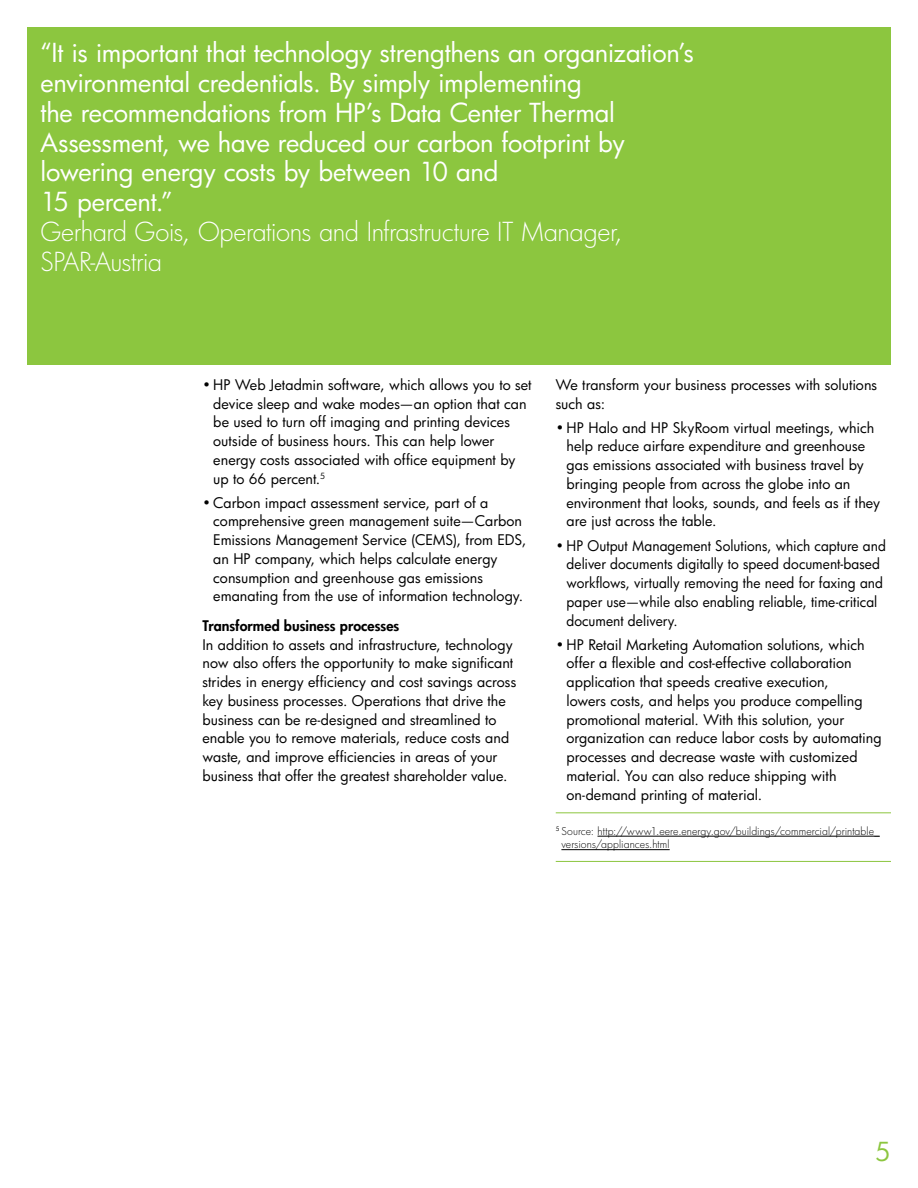
<style>
.page{position:relative;width:918px;height:1188px;background:#fff}
.page>*{position:absolute;margin:0;border:0;box-sizing:border-box;transform-origin:0 0}
.t1{font:25.5px/30px "HP Futura";letter-spacing:-.01em;color:#fff}
.t2{font:300 25.5px/30px "HP Futura";letter-spacing:-.02em;color:#fff}
.t3{font:25.5px "HP Futura";color:#8cc63f}
.t4{font:14.25px/18.8px "HP Futura";color:#000}
.t5{font:14.25px/18.8px "HP Futura";color:#000;scale:.96 1}
.t6{font:800 14.25px "HP Futura";letter-spacing:.005em;color:#000}
.t7{font:300 10.5px/13.5px "HP Futura";letter-spacing:.005em;color:#000}
</style>
<div class="page">
<div style="left:27px;top:27px;width:864px;height:337px;background:#8cc63f"></div>
<hr style="left:556px;top:812px;width:335px;height:1px;background:#8cc63f">
<hr style="left:597px;top:836px;width:283px;height:1px;background:#000">
<hr style="left:561px;top:849px;width:109px;height:1px;background:#000">
<hr style="left:556px;top:861px;width:335px;height:1px;background:#8cc63f">
<p class="t1" style="left:40px;top:37px;width:655px">“It is important that technology strengthens an organization’s environmental credentials. By simply implementing<br>the recommendations from HP’s Data Center Thermal Assessment, we have reduced our carbon footprint by lowering energy costs by between 10 and<br>15 percent.”</p>
<h1 class="t2" style="left:40px;top:217px;width:584px">Gerhard Gois, Operations and Infrastructure IT Manager,<br>SPAR-Austria</h1>
<p class="t4" style="left:213px;top:375px;width:320px;text-indent:-11px">• HP Web Jetadmin software, which allows you to set device sleep and wake modes—an option that can be used to turn off imaging and printing devices outside of business hours. This can help lower energy costs associated with office equipment by up to 66 percent.<sup>5</sup></p>
<p class="t4" style="left:213px;top:493px;width:315px;text-indent:-11px">• Carbon impact assessment service, part of a comprehensive green management suite—Carbon Emissions Management Service (CEMS), from EDS, an HP company, which helps calculate energy consumption and greenhouse gas emissions emanating from the use of information technology.</p>
<p class="t6" style="left:202px;top:616px;width:198px">Transformed business processes</p>
<p class="t4" style="left:202px;top:635px;width:315px">In addition to assets and infrastructure, technology now also offers the opportunity to make significant strides in energy efficiency and cost savings across key business processes. Operations that drive the business can be re-designed and streamlined to enable you to remove materials, reduce costs and waste, and improve efficiencies in areas of your business that offer the greatest shareholder value.</p>
<p class="t4" style="left:556px;top:375px;width:323px">We transform your business processes with solutions such as:</p>
<p class="t4" style="left:567px;top:418px;width:315px;text-indent:-11px">• HP Halo and HP SkyRoom virtual meetings, which help reduce airfare expenditure and greenhouse gas emissions associated with business travel by bringing people from across the globe into an environment that looks, sounds, and feels as if they are just across the table.</p>
<p class="t5" style="left:567px;top:536px;width:334px;text-indent:-11px">• HP Output Management Solutions, which capture and deliver documents digitally to speed document-based workflows, virtually removing the need for faxing and paper use—while also enabling reliable, time-critical document delivery.</p>
<p class="t4" style="left:567px;top:635px;width:317px;text-indent:-11px">• HP Retail Marketing Automation solutions, which offer a flexible and cost-effective collaboration application that speeds creative execution,<br>lowers costs, and helps you produce compelling promotional material. With this solution, your organization can reduce labor costs by automating processes and decrease waste with customized material. You can also reduce shipping with on-demand printing of material.</p>
<p class="t7" style="left:561px;top:824px;width:320px;text-indent:-6px"><sup>5</sup> Source: http://www1.eere.energy.gov/buildings/commercial/printable_ versions/appliances.html</p>
<h1 class="t3" style="left:875px;top:1134px;width:17px">5</h1>
</div>
